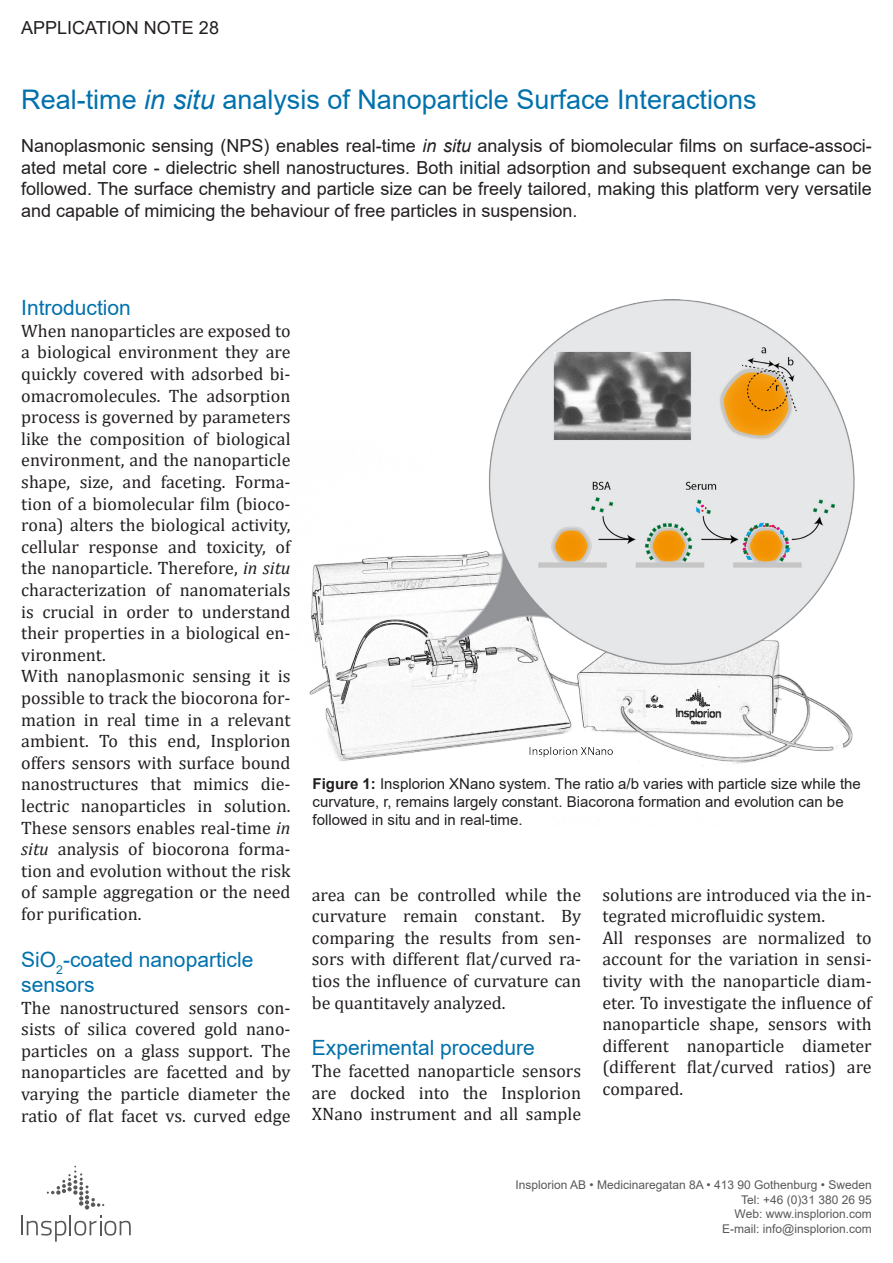
<style>
.page{position:relative;width:893px;height:1263px;background:#fff}
.page>*{position:absolute;margin:0;border:0;box-sizing:border-box;transform-origin:0 0}
.t1{font:27px "Arial";color:#0071ad}
.t2{font:21px/25.2px "Arial";color:#0071ad}
.t3{font:18px/21.6px "Cambria";color:#231f20;text-align:justify}
.t4{font:18px/21.6px "Arial";color:#231f20;text-align:justify}
.t5{font:15px/18px "Arial";color:#231f20}
.t6{font:12px "Arial";color:#57585a}
.s1{font-style:italic}
.s2{font-weight:700}
</style>
<div class="page">
<img style="left:309px;top:300px;width:546px;height:464px">
<hr style="left:21px;top:1215px;width:2px;height:20px;background:#57585a">
<svg style="left:27px;top:1221px;width:39px;height:21px"></svg>
<hr style="left:69px;top:1215px;width:2px;height:20px;background:#57585a">
<svg style="left:74px;top:1215px;width:57px;height:20px"></svg>
<svg style="left:47px;top:1166px;width:57px;height:43px"></svg>
<p class="t4" style="left:21px;top:17px;width:199px">APPLICATION NOTE 28</p>
<p class="t1" style="left:21px;top:81px;width:737px">Real-time <span class="s1">in situ</span> analysis of Nanoparticle Surface Interactions</p>
<p class="t4" style="left:21px;top:135px;width:852px">Nanoplasmonic sensing (NPS) enables real-time <span class="s1">in situ</span> analysis of biomolecular films on surface-associ&shy;ated metal core - dielectric shell nanostructures. Both initial adsorption and subsequent exchange can be followed. The surface chemistry and particle size can be freely tailored, making this platform very versatile and capable of mimicing the behaviour of free particles in suspension.</p>
<p class="t2" style="left:21px;top:295px;width:111px">Introduction</p>
<p class="t3" style="left:21px;top:320px;width:271px">When nanoparticles are exposed to a biological environment they are quickly covered with adsorbed bi&shy;omacromolecules. The adsorption process is governed by parameters like the composition of biological environment, and the nanoparticle shape, size, and faceting. Forma&shy;tion of a biomolecular film (bioco&shy;rona) alters the biological activity, cellular response and toxicity, of the nanoparticle. Therefore, <span class="s1">in situ </span>characterization of nanomaterials is crucial in order to understand their properties in a biological en&shy;vironment.</p>
<p class="t3" style="left:21px;top:665px;width:271px">With nanoplasmonic sensing it is possible to track the biocorona for&shy;mation in real time in a relevant ambient. To this end, Insplorion offers sensors with surface bound nanostructures that mimics die&shy;lectric nanoparticles in solution.<br>These sensors enables real-time <span class="s1">in situ</span> analysis of biocorona forma&shy;tion and evolution without the risk of sample aggregation or the need for purification.</p>
<p class="t2" style="left:21px;top:947px;width:234px">SiO<sub>2</sub>-coated nanoparticle sensors</p>
<p class="t3" style="left:21px;top:996px;width:271px">The nanostructured sensors con&shy;sists of silica covered gold nano&shy;particles on a glass support. The nanoparticles are facetted and by varying the particle diameter the ratio of flat facet vs. curved edge</p>
<p class="t5" style="left:313px;top:774px;width:550px"><span class="s2">Figure 1:</span> Insplorion XNano system. The ratio a/b varies with particle size while the curvature, r, remains largely constant. Biacorona formation and evolution can be followed in situ and in real-time.</p>
<p class="t3" style="left:312px;top:884px;width:271px">area can be controlled while the curvature remain constant. By comparing the results from sen&shy;sors with different flat/curved ra&shy;tios the influence of curvature can be quantitavely analyzed.</p>
<p class="t2" style="left:312px;top:1035px;width:224px">Experimental procedure</p>
<p class="t3" style="left:312px;top:1060px;width:271px">The facetted nanoparticle sensors are docked into the Insplorion XNano instrument and all sample</p>
<p class="t3" style="left:602px;top:884px;width:271px">solutions are introduced via the in&shy;tegrated microfluidic system.</p>
<p class="t3" style="left:602px;top:927px;width:271px">All responses are normalized to account for the variation in sensi&shy;tivity with the nanoparticle diam&shy;eter. To investigate the influence of nanoparticle shape, sensors with different nanoparticle diameter (different flat/curved ratios) are compared.</p>
<p class="t6" style="left:515px;top:1177px;width:358px">Insplorion AB • Medicinaregatan 8A • 413 90 Gothenburg • Sweden</p>
<p class="t6" style="left:741px;top:1191px;width:132px">Tel: +46 (0)31 380 26 95</p>
<p class="t6" style="left:734px;top:1206px;width:139px">Web: www.insplorion.com</p>
<p class="t6" style="left:722px;top:1220px;width:151px">E-mail: info@insplorion.com</p>
</div>
